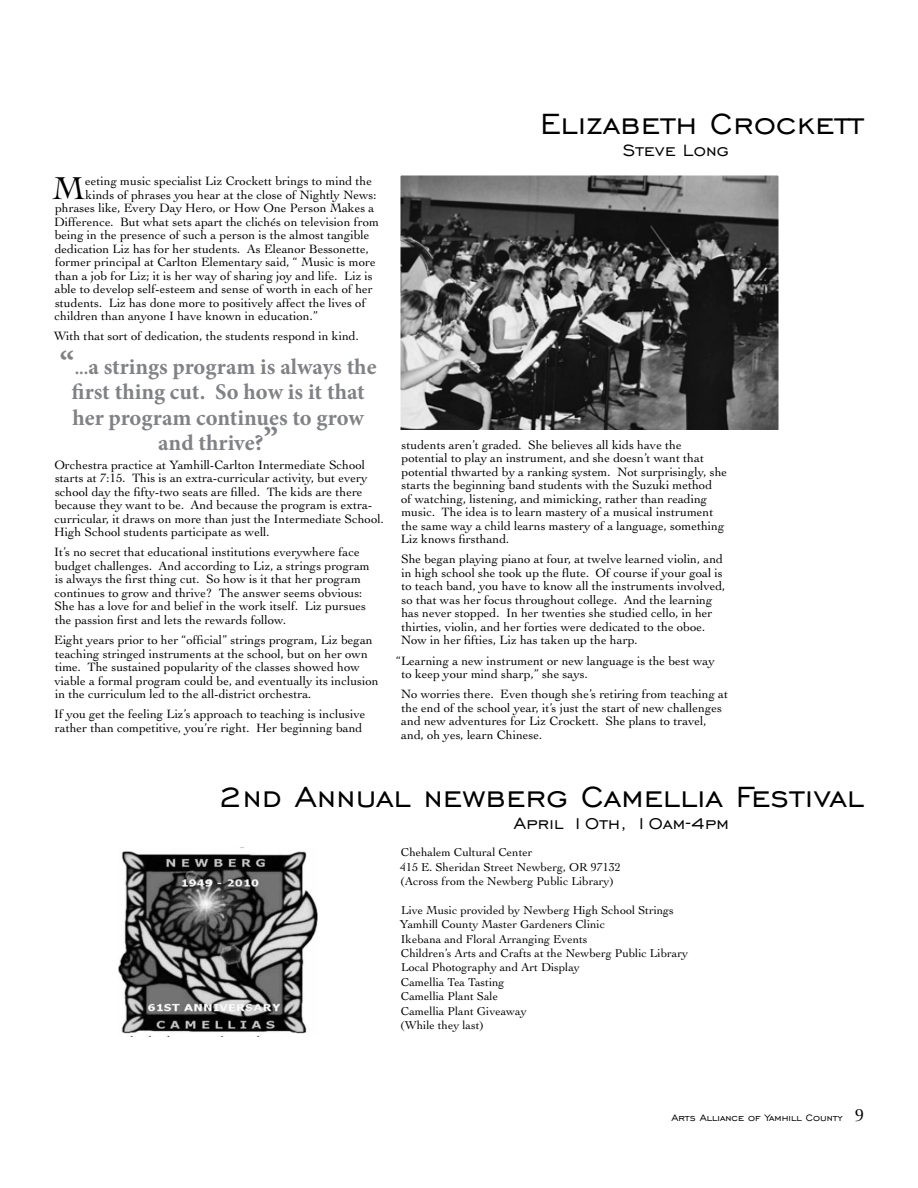
<style>
.page{position:relative;width:918px;height:1188px;background:#fff}
.page>*{position:absolute;margin:0;border:0;box-sizing:border-box;transform-origin:0 0}
.t1{font:37.5px "Engravers Gothic BT";letter-spacing:.01em;color:#000}
.t2{font:33.45px "Cochin";color:#000}
.t3{font:700 22.5px/25.5px "Minion Pro";color:#808285;text-align:center}
.t4{font:21px "Engravers Gothic BT";letter-spacing:.01em;color:#000}
.t5{font:12.75px/13.5px "Cochin";color:#000}
.t6{font:12px/14.4px "Cochin";color:#000}
.t7{font:12px "Engravers Gothic BT";color:#000}
.s1{font-size:33px}
.s2{font-size:18px}
.s3{font-family:"Cochin";font-size:18px}
</style>
<div class="page">
<img style="left:119px;top:847px;width:199px;height:189px">
<svg style="left:400px;top:175px;width:379px;height:255px"></svg>
<h2 class="t2" style="left:52px;top:169px;width:34px">M</h2>
<p class="t5" style="left:85px;top:174px;width:288px">eeting music specialist Liz Crockett brings to mind the</p>
<p class="t5" style="left:86px;top:188px;width:293px">kinds of phrases you hear at the close of Nightly News:</p>
<p class="t5" style="left:55px;top:201px;width:321px">phrases like, Every Day Hero, or How One Person Makes a</p>
<p class="t5" style="left:54px;top:215px;width:326px">Difference. But what sets apart the clichés on television from</p>
<p class="t5" style="left:55px;top:228px;width:316px">being in the presence of such a person is the almost tangible</p>
<p class="t5" style="left:55px;top:242px;width:316px">dedication Liz has for her students. As Eleanor Bessonette,</p>
<p class="t5" style="left:55px;top:255px;width:322px">former principal at Carlton Elementary said, “ Music is more</p>
<p class="t5" style="left:55px;top:269px;width:319px">than a job for Liz; it is her way of sharing joy and life. Liz is</p>
<p class="t5" style="left:55px;top:282px;width:320px">able to develop self-esteem and sense of worth in each of her</p>
<p class="t5" style="left:55px;top:296px;width:312px">students. Liz has done more to positively affect the lives of</p>
<p class="t5" style="left:55px;top:309px;width:265px">children than anyone I have known in education.”</p>
<p class="t5" style="left:54px;top:329px;width:307px">With that sort of dedication, the students respond in kind.</p>
<h3 class="t3" style="left:60px;top:354px;width:318px"><span class="s1">“</span><span class="s2">...</span>a strings program is always the first thing cut. So how is it that her program continues to grow and thrive?<span class="s1">”</span></h3>
<p class="t5" style="left:54px;top:458px;width:331px">Orchestra practice at Yamhill-Carlton Intermediate School starts at 7:15. This is an extra-curricular activity, but every school day the fifty-two seats are filled. The kids are there because they want to be. And because the program is extra&shy;curricular, it draws on more than just the Intermediate School.<br>High School students participate as well.</p>
<p class="t5" style="left:54px;top:545px;width:317px">It’s no secret that educational institutions everywhere face budget challenges. And according to Liz, a strings program is always the first thing cut. So how is it that her program continues to grow and thrive? The answer seems obvious:<br>She has a love for and belief in the work itself. Liz pursues the passion first and lets the rewards follow.</p>
<p class="t5" style="left:54px;top:633px;width:326px">Eight years prior to her “official” strings program, Liz began teaching stringed instruments at the school, but on her own time. The sustained popularity of the classes showed how viable a formal program could be, and eventually its inclusion in the curriculum led to the all-district orchestra.</p>
<p class="t5" style="left:54px;top:707px;width:313px">If you get the feeling Liz’s approach to teaching is inclusive rather than competitive, you’re right. Her beginning band</p>
<h1 class="t1" style="left:540px;top:103px;width:325px">Elizabeth Crockett</h1>
<h3 class="t4" style="left:623px;top:139px;width:108px">Steve Long</h3>
<p class="t5" style="left:401px;top:438px;width:328px">students aren’t graded. She believes all kids have the potential to play an instrument, and she doesn’t want that potential thwarted by a ranking system. Not surprisingly, she starts the beginning band students with the Suzuki method<br>of watching, listening, and mimicking, rather than reading music. The idea is to learn mastery of a musical instrument the same way a child learns mastery of a language, something Liz knows firsthand.</p>
<p class="t5" style="left:401px;top:553px;width:326px">She began playing piano at four, at twelve learned violin, and in high school she took up the flute. Of course if your goal is to teach band, you have to know all the instruments involved, so that was her focus throughout college. And the learning has never stopped. In her twenties she studied cello, in her thirties, violin, and her forties were dedicated to the oboe.<br>Now in her fifties, Liz has taken up the harp.</p>
<p class="t5" style="left:402px;top:654px;width:315px;text-indent:-5px">“Learning a new instrument or new language is the best way to keep your mind sharp,” she says.</p>
<p class="t5" style="left:401px;top:688px;width:329px">No worries there. Even though she’s retiring from teaching at the end of the school year, it’s just the start of new challenges and new adventures for Liz Crockett. She plans to travel, and, oh yes, learn Chinese.</p>
<h1 class="t1" style="left:217px;top:776px;width:648px">2nd Annual newberg Camellia Festival</h1>
<h3 class="t4" style="left:514px;top:811px;width:217px">April 10th, 10am-4pm</h3>
<p class="t6" style="left:400px;top:845px;width:222px">Chehalem Cultural Center<br>415 E. Sheridan Street Newberg, OR 97132 (Across from the Newberg Public Library)</p>
<p class="t6" style="left:400px;top:903px;width:290px">Live Music provided by Newberg High School Strings Yamhill County Master Gardeners Clinic<br>Ikebana and Floral Arranging Events<br>Children’s Arts and Crafts at the Newberg Public Library Local Photography and Art Display<br>Camellia Tea Tasting<br>Camellia Plant Sale<br>Camellia Plant Giveaway<br>(While they last)</p>
<p class="t7" style="left:671px;top:1111px;width:194px">Arts Alliance of Yamhill County <span class="s3">9</span></p>
</div>
